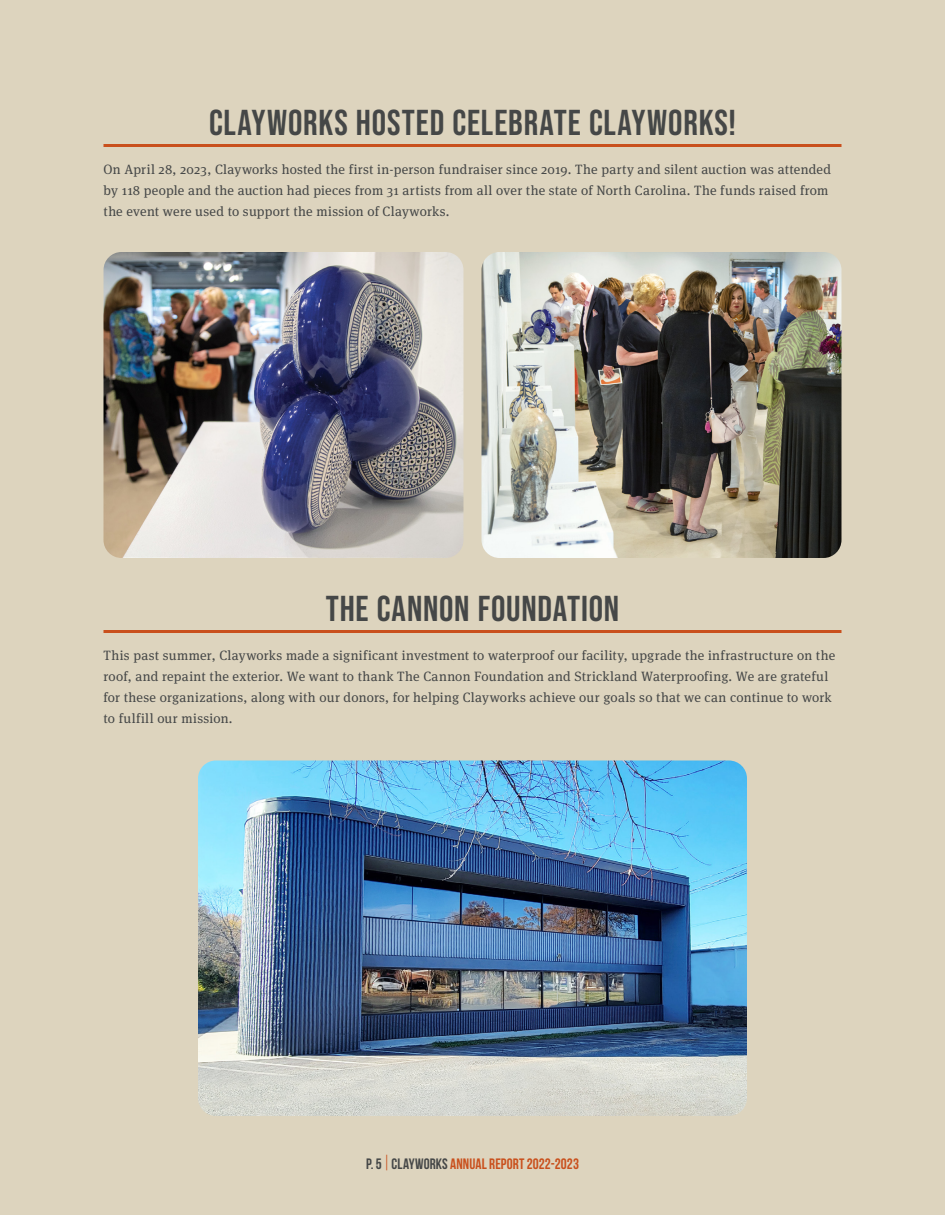
<style>
.page{position:relative;width:945px;height:1215px;background:#ddd4be}
.page>*{position:absolute;margin:0;border:0;box-sizing:border-box;transform-origin:0 0}
.t1{font:36px "Bebas Neue";letter-spacing:.025em;color:#454747}
.t2{font:700 15px "Bebas Neue";letter-spacing:.01em;color:#c9501d}
.t3{font:13.5px/21px "Meta Serif Pro";letter-spacing:.02em;color:#454747}
.s1{color:#454747}
.s2{font-weight:400;font-size:21px}
</style>
<div class="page">
<hr style="left:104px;top:144px;width:738px;height:3px;background:#c9501d">
<hr style="left:104px;top:630px;width:738px;height:3px;background:#c9501d">
<img style="left:104px;top:252px;width:360px;height:306px">
<img style="left:482px;top:252px;width:360px;height:306px">
<img style="left:198px;top:760px;width:549px;height:356px">
<h1 class="t1" style="left:209px;top:102px;width:529px">CLAYWORKS HOSTED CELEBRATE CLAYWORKS!</h1>
<p class="t3" style="left:104px;top:158px;width:729px">On April 28, 2023, Clayworks hosted the first in-person fundraiser since 2019. The party and silent auction was attended by 118 people and the auction had pieces from 31 artists from all over the state of North Carolina. The funds raised from the event were used to support the mission of Clayworks.</p>
<h1 class="t1" style="left:326px;top:588px;width:295px">THE CANNON FOUNDATION</h1>
<p class="t3" style="left:104px;top:644px;width:733px">This past summer, Clayworks made a significant investment to waterproof our facility, upgrade the infrastructure on the roof, and repaint the exterior. We want to thank The Cannon Foundation and Strickland Waterproofing. We are grateful for these organizations, along with our donors, for helping Clayworks achieve our goals so that we can continue to work to fulfill our mission.</p>
<p class="t2" style="left:366px;top:1155px;width:214px"><span class="s1">P. 5</span> <span class="s2">|</span> <span class="s1">CLAYWORKS</span> ANNUAL REPORT 2022-2023</p>
</div>
